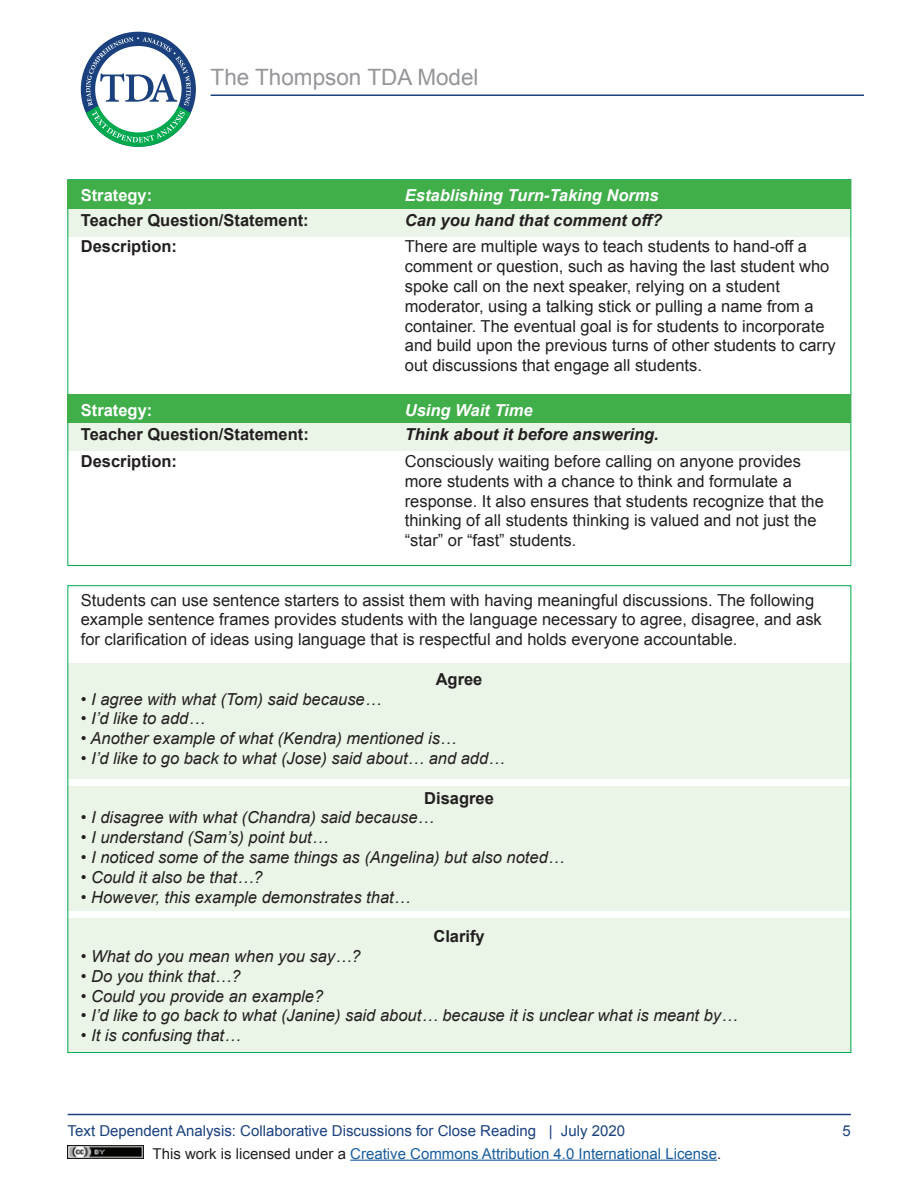
<style>
.page{position:relative;width:918px;height:1188px;background:#fff}
.page>*{position:absolute;margin:0;border:0;box-sizing:border-box;transform-origin:0 0}
.t1{font:22.5px "Arial";color:#939598}
.t2{font:16.5px/19.8px "Arial";color:#231f20}
.t3{font:italic 16.5px "Arial";color:#231f20}
.t4{font:700 16.5px/26.5px "Arial";color:#231f20}
.t5{font:italic 700 16.5px "Arial";color:#fff}
.t6{font:700 16.5px "Arial";color:#fff}
.t7{font:15px "Arial";color:#175d9e}
.t8{font:15px "Arial";color:#1a417e}
.s1{font-weight:700;font-style:italic}
.s2{color:#231f20}
</style>
<div class="page">
<hr style="left:68px;top:1114px;width:783px;height:1px;background:#1a417e">
<img style="left:68px;top:1145px;width:75px;height:14px">
<hr style="left:350px;top:1160px;width:367px;height:1px;background:#175d9e">
<div style="left:81px;top:32px;width:115px;height:115px;background:#1a417e;border-radius:50%"></div>
<svg style="left:83px;top:37px;width:110px;height:110px"></svg>
<hr style="left:211px;top:95px;width:653px;height:1px;background:#1a417e">
<div style="left:68px;top:786px;width:783px;height:125px;background:#eaf4e7"></div>
<div style="left:68px;top:918px;width:783px;height:135px;background:#eaf4e7"></div>
<div style="left:68px;top:663px;width:783px;height:115px;background:#eaf4e7"></div>
<div style="left:68px;top:208px;width:783px;height:28px;background:#eaf4e7"></div>
<div style="left:68px;top:423px;width:783px;height:28px;background:#eaf4e7"></div>
<div style="left:68px;top:180px;width:783px;height:28px;background:#40ae49"></div>
<div style="left:68px;top:395px;width:783px;height:28px;background:#40ae49"></div>
<h1 class="t1" style="left:211px;top:62px;width:270px">The Thompson TDA Model</h1>
<p class="t6" style="left:81px;top:184px;width:73px">Strategy:</p>
<p class="t5" style="left:405px;top:184px;width:255px">Establishing Turn-Taking Norms</p>
<p class="t4" style="left:81px;top:207px;width:229px">Teacher Question/Statement:<br>Description:</p>
<p class="t2" style="left:405px;top:207px;width:404px;line-height:26.5px"><span class="s1">Can you hand that comment off?<br></span>There are multiple ways to teach students to hand-off a</p>
<p class="t2" style="left:405px;top:257px;width:433px">comment or question, such as having the last student who spoke call on the next speaker, relying on a student moderator, using a talking stick or pulling a name from a container. The eventual goal is for students to incorporate and build upon the previous turns of other students to carry out discussions that engage all students.</p>
<p class="t6" style="left:81px;top:399px;width:73px">Strategy:</p>
<p class="t5" style="left:405px;top:399px;width:129px">Using Wait Time</p>
<p class="t4" style="left:81px;top:422px;width:229px">Teacher Question/Statement:<br>Description:</p>
<p class="t2" style="left:405px;top:422px;width:398px;line-height:26.5px"><span class="s1">Think about it before answering.<br></span>Consciously waiting before calling on anyone provides</p>
<p class="t2" style="left:405px;top:471px;width:421px">more students with a chance to think and formulate a response. It also ensures that students recognize that the thinking of all students thinking is valued and not just the “star” or “fast” students.</p>
<p class="t2" style="left:81px;top:590px;width:743px">Students can use sentence starters to assist them with having meaningful discussions. The following example sentence frames provides students with the language necessary to agree, disagree, and ask for clarification of ideas using language that is respectful and holds everyone accountable.</p>
<p class="t4" style="left:436px;top:666px;width:48px">Agree</p>
<p class="t3" style="left:81px;top:688px;width:302px">• I agree with what (Tom) said because…</p>
<p class="t3" style="left:81px;top:708px;width:126px">• I’d like to add…</p>
<p class="t3" style="left:81px;top:728px;width:377px">• Another example of what (Kendra) mentioned is…</p>
<p class="t3" style="left:81px;top:747px;width:425px">• I’d like to go back to what (Jose) said about… and add…</p>
<p class="t4" style="left:424px;top:785px;width:71px">Disagree</p>
<p class="t3" style="left:81px;top:807px;width:355px">• I disagree with what (Chandra) said because…</p>
<p class="t3" style="left:81px;top:827px;width:249px">• I understand (Sam’s) point but…</p>
<p class="t3" style="left:81px;top:846px;width:485px">• I noticed some of the same things as (Angelina) but also noted…</p>
<p class="t3" style="left:81px;top:866px;width:183px">• Could it also be that…?</p>
<p class="t3" style="left:81px;top:886px;width:331px">• However, this example demonstrates that…</p>
<p class="t4" style="left:433px;top:924px;width:53px">Clarify</p>
<p class="t3" style="left:81px;top:945px;width:281px">• What do you mean when you say…?</p>
<p class="t3" style="left:81px;top:965px;width:161px">• Do you think that…?</p>
<p class="t3" style="left:81px;top:985px;width:244px">• Could you provide an example?</p>
<p class="t3" style="left:81px;top:1005px;width:658px">• I’d like to go back to what (Janine) said about… because it is unclear what is meant by…</p>
<p class="t3" style="left:81px;top:1025px;width:161px">• It is confusing that…</p>
<p class="t8" style="left:68px;top:1121px;width:559px">Text Dependent Analysis: Collaborative Discussions for Close Reading | July 2020</p>
<p class="t8" style="left:843px;top:1121px;width:10px">5</p>
<p class="t7" style="left:153px;top:1144px;width:570px"><span class="s2">This work is licensed under a</span> Creative Commons Attribution 4.0 International License<span class="s2">.</span></p>
</div>
